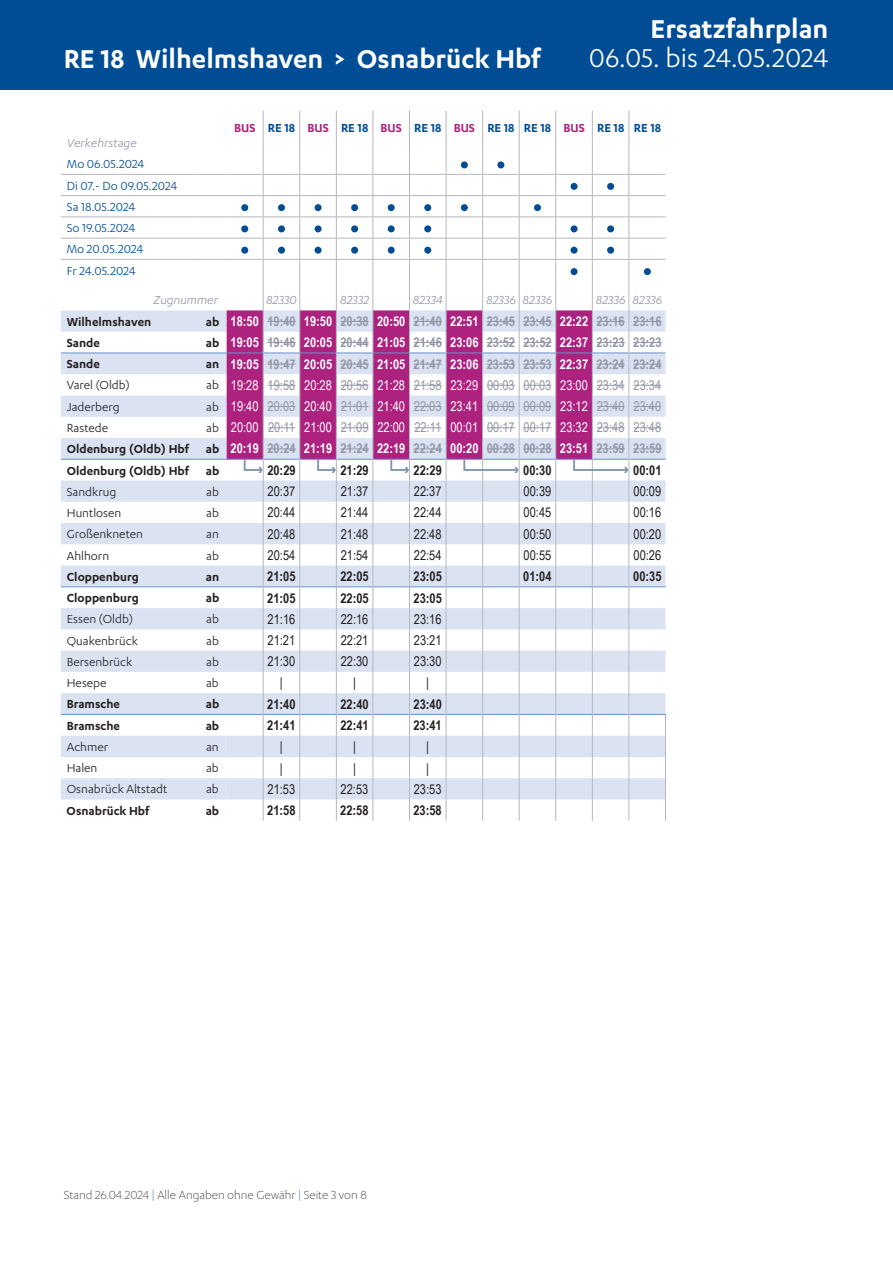
<style>
.page{position:relative;width:893px;height:1263px;background:#fff}
.page>*{position:absolute;margin:0;border:0;box-sizing:border-box;transform-origin:0 0}
.t1{font:600 30px "Karbon";color:#fff}
.t2{font:30px "Karbon";color:#fff}
.t3{font:13.5px/21px "Arial Narrow";color:#9397a5;text-align:right}
.t4{font:700 13.5px "Arial Narrow";color:#9397a5}
.t5{font:13.5px "Arial Narrow";color:#231f20}
.t6{font:13.5px "Karbon";color:#231f20}
.t7{font:700 13.5px "Arial Narrow";color:#231f20}
.t8{font:600 13.5px "Karbon";color:#231f20}
.t9{font:13.5px/21.3px "Karbon";color:#014d95}
.t10{font:italic 13.5px "Karbon";color:#9397a5}
.t11{font:300 13.5px "Karbon";color:#231f20}
.t12{font:600 13.5px "Karbon";color:#014d95}
.s1{color:#ad217f}
.s2{font-family:"Karbon";font-weight:600;color:#231f20}
.s3{color:#fff}
.s4{font-family:"Karbon";color:#231f20}
.s5{font-weight:700;color:#fff}
.s6{font-weight:700}
.s7{color:#014d95}
</style>
<div class="page">
<div style="left:0;top:0;width:893px;height:89px;background:#014d95"></div>
<svg style="left:61px;top:310px;width:138px;height:489px;fill:#dbe3f3"></svg>
<hr style="left:61px;top:174px;width:138px;height:1px;background:#b4b7c1">
<hr style="left:61px;top:195px;width:138px;height:1px;background:#b4b7c1">
<hr style="left:61px;top:216px;width:138px;height:1px;background:#b4b7c1">
<hr style="left:61px;top:238px;width:138px;height:1px;background:#b4b7c1">
<hr style="left:61px;top:259px;width:138px;height:1px;background:#b4b7c1">
<hr style="left:61px;top:353px;width:138px;height:1px;background:#6892cc">
<hr style="left:61px;top:459px;width:138px;height:1px;background:#6892cc">
<hr style="left:61px;top:586px;width:138px;height:1px;background:#6892cc">
<hr style="left:61px;top:714px;width:138px;height:1px;background:#6892cc">
<svg style="left:199px;top:111px;width:467px;height:710px"></svg>
<h1 class="t1" style="left:64px;top:42px;width:478px">RE 18 Wilhelmshaven &gt; Osnabrück Hbf</h1>
<h1 class="t1" style="left:650px;top:12px;width:179px">Ersatzfahrplan</h1>
<h1 class="t2" style="left:589px;top:41px;width:241px">06.05. bis 24.05.2024</h1>
<p class="t12" style="left:234px;top:120px;width:428px"><span class="s1">BUS</span> RE 18 <span class="s1">BUS</span> RE 18 <span class="s1">BUS</span> RE 18 <span class="s1">BUS</span> RE 18 RE 18 <span class="s1">BUS</span> RE 18 RE 18</p>
<p class="t10" style="left:67px;top:136px;width:71px">Verkehrstage</p>
<p class="t9" style="left:67px;top:153px;width:112px">Mo 06.05.2024<br>Di 07.- Do 09.05.2024<br>Sa 18.05.2024<br>So 19.05.2024<br>Mo 20.05.2024<br>Fr 24.05.2024</p>
<p class="t10" style="left:154px;top:293px;width:66px">Zugnummer</p>
<p class="t10" style="left:266px;top:293px;width:32px">82330</p>
<p class="t10" style="left:340px;top:293px;width:31px">82332</p>
<p class="t10" style="left:413px;top:293px;width:32px">82334</p>
<p class="t10" style="left:486px;top:293px;width:68px">82336 82336</p>
<p class="t10" style="left:596px;top:293px;width:68px">82336 82336</p>
<p class="t8" style="left:67px;top:314px;width:86px">Wilhelmshaven</p>
<p class="t4" style="left:206px;top:311px;width:457px"><span class="s2">ab</span> <span class="s3">18:50</span> 19:40 <span class="s3">19:50</span> 20:38 <span class="s3">20:50</span> 21:40 <span class="s3">22:51</span> 23:45 23:45 <span class="s3">22:22</span> 23:16 23:16</p>
<p class="t8" style="left:67px;top:335px;width:35px">Sande</p>
<p class="t4" style="left:206px;top:332px;width:457px"><span class="s2">ab</span> <span class="s3">19:05</span> 19:46 <span class="s3">20:05</span> 20:44 <span class="s3">21:05</span> 21:46 <span class="s3">23:06</span> 23:52 23:52 <span class="s3">22:37</span> 23:23 23:23</p>
<p class="t8" style="left:67px;top:357px;width:35px">Sande</p>
<p class="t4" style="left:206px;top:354px;width:457px"><span class="s2">an</span> <span class="s3">19:05</span> 19:47 <span class="s3">20:05</span> 20:45 <span class="s3">21:05</span> 21:47 <span class="s3">23:06</span> 23:53 23:53 <span class="s3">22:37</span> 23:24 23:24</p>
<p class="t6" style="left:67px;top:378px;width:65px">Varel (Oldb)</p>
<p class="t3" style="left:206px;top:374px;width:456px"><span class="s4">ab</span> <span class="s3">19:28</span> 19:58 <span class="s3">20:28</span> 20:56 <span class="s3">21:28</span> 21:58 <span class="s3">23:29</span> 00:03 00:03 <span class="s3">23:00</span> 23:34 23:34</p>
<p class="t6" style="left:67px;top:399px;width:54px">Jaderberg</p>
<p class="t3" style="left:206px;top:395px;width:456px"><span class="s4">ab</span> <span class="s3">19:40</span> 20:03 <span class="s3">20:40</span> 21:01 <span class="s3">21:40</span> 22:03 <span class="s3">23:41</span> 00:09 00:09 <span class="s3">23:12</span> 23:40 23:40</p>
<p class="t6" style="left:67px;top:420px;width:43px">Rastede</p>
<p class="t3" style="left:67px;top:416px;width:596px"><span class="s4">ab</span> <span class="s3">20:00</span> 20:11 <span class="s3">21:00</span> 21:09 <span class="s3">22:00</span> 22:11 <span class="s3">00:01</span> 00:17 00:17 <span class="s3">23:32</span> 23:48 23:48<br><span class="s2">Oldenburg (Oldb) Hbf ab</span> <span class="s5">20:19</span> <span class="s6">20:24</span> <span class="s5">21:19</span> <span class="s6">21:24</span> <span class="s5">22:19</span> <span class="s6">22:24</span> <span class="s5">00:20</span> <span class="s6">00:28 00:28</span> <span class="s5">23:51</span> <span class="s6">23:59 23:59</span></p>
<p class="t8" style="left:67px;top:463px;width:154px">Oldenburg (Oldb) Hbf ab</p>
<p class="t7" style="left:267px;top:460px;width:30px">20:29</p>
<p class="t7" style="left:340px;top:460px;width:30px">21:29</p>
<p class="t7" style="left:414px;top:460px;width:30px">22:29</p>
<p class="t7" style="left:523px;top:460px;width:30px">00:30</p>
<p class="t7" style="left:633px;top:460px;width:30px">00:01</p>
<p class="t6" style="left:67px;top:484px;width:51px">Sandkrug</p>
<p class="t6" style="left:206px;top:484px;width:14px">ab</p>
<p class="t5" style="left:268px;top:481px;width:29px">20:37</p>
<p class="t5" style="left:341px;top:481px;width:29px">21:37</p>
<p class="t5" style="left:414px;top:481px;width:29px">22:37</p>
<p class="t5" style="left:524px;top:481px;width:29px">00:39</p>
<p class="t5" style="left:633px;top:481px;width:29px">00:09</p>
<p class="t6" style="left:67px;top:505px;width:56px">Huntlosen</p>
<p class="t6" style="left:206px;top:505px;width:14px">ab</p>
<p class="t5" style="left:268px;top:503px;width:29px">20:44</p>
<p class="t5" style="left:341px;top:503px;width:29px">21:44</p>
<p class="t5" style="left:414px;top:503px;width:29px">22:44</p>
<p class="t5" style="left:524px;top:503px;width:29px">00:45</p>
<p class="t5" style="left:633px;top:503px;width:29px">00:16</p>
<p class="t6" style="left:67px;top:527px;width:78px">Großenkneten</p>
<p class="t6" style="left:206px;top:527px;width:14px">an</p>
<p class="t5" style="left:268px;top:524px;width:29px">20:48</p>
<p class="t5" style="left:341px;top:524px;width:29px">21:48</p>
<p class="t5" style="left:414px;top:524px;width:29px">22:48</p>
<p class="t5" style="left:524px;top:524px;width:29px">00:50</p>
<p class="t5" style="left:633px;top:524px;width:29px">00:20</p>
<p class="t6" style="left:67px;top:548px;width:44px">Ahlhorn</p>
<p class="t6" style="left:206px;top:548px;width:14px">ab</p>
<p class="t5" style="left:268px;top:545px;width:29px">20:54</p>
<p class="t5" style="left:341px;top:545px;width:29px">21:54</p>
<p class="t5" style="left:414px;top:545px;width:29px">22:54</p>
<p class="t5" style="left:524px;top:545px;width:29px">00:55</p>
<p class="t5" style="left:633px;top:545px;width:29px">00:26</p>
<p class="t8" style="left:67px;top:569px;width:74px">Cloppenburg</p>
<p class="t8" style="left:206px;top:569px;width:15px">an</p>
<p class="t7" style="left:267px;top:566px;width:30px">21:05</p>
<p class="t7" style="left:340px;top:566px;width:30px">22:05</p>
<p class="t7" style="left:414px;top:566px;width:30px">23:05</p>
<p class="t7" style="left:523px;top:566px;width:30px">01:04</p>
<p class="t7" style="left:633px;top:566px;width:30px">00:35</p>
<p class="t8" style="left:67px;top:590px;width:74px">Cloppenburg</p>
<p class="t8" style="left:206px;top:590px;width:15px">ab</p>
<p class="t7" style="left:267px;top:588px;width:30px">21:05</p>
<p class="t7" style="left:340px;top:588px;width:30px">22:05</p>
<p class="t7" style="left:414px;top:588px;width:30px">23:05</p>
<p class="t6" style="left:67px;top:612px;width:68px">Essen (Oldb)</p>
<p class="t6" style="left:206px;top:612px;width:14px">ab</p>
<p class="t5" style="left:268px;top:609px;width:29px">21:16</p>
<p class="t5" style="left:341px;top:609px;width:29px">22:16</p>
<p class="t5" style="left:414px;top:609px;width:29px">23:16</p>
<p class="t6" style="left:67px;top:633px;width:73px">Quakenbrück</p>
<p class="t6" style="left:206px;top:633px;width:14px">ab</p>
<p class="t5" style="left:268px;top:630px;width:29px">21:21</p>
<p class="t5" style="left:341px;top:630px;width:29px">22:21</p>
<p class="t5" style="left:414px;top:630px;width:29px">23:21</p>
<p class="t6" style="left:67px;top:654px;width:67px">Bersenbrück</p>
<p class="t6" style="left:206px;top:654px;width:14px">ab</p>
<p class="t5" style="left:268px;top:651px;width:29px">21:30</p>
<p class="t5" style="left:341px;top:651px;width:29px">22:30</p>
<p class="t5" style="left:414px;top:651px;width:29px">23:30</p>
<p class="t6" style="left:67px;top:676px;width:41px">Hesepe</p>
<p class="t6" style="left:206px;top:676px;width:14px">ab</p>
<p class="t5" style="left:280px;top:673px;width:4px">|</p>
<p class="t5" style="left:353px;top:673px;width:4px">|</p>
<p class="t5" style="left:426px;top:673px;width:4px">|</p>
<p class="t8" style="left:67px;top:696px;width:55px">Bramsche</p>
<p class="t8" style="left:206px;top:696px;width:15px">ab</p>
<p class="t7" style="left:267px;top:693px;width:30px">21:40</p>
<p class="t7" style="left:340px;top:693px;width:30px">22:40</p>
<p class="t7" style="left:413px;top:693px;width:30px">23:40</p>
<p class="t8" style="left:67px;top:718px;width:55px">Bramsche</p>
<p class="t8" style="left:206px;top:718px;width:15px">ab</p>
<p class="t7" style="left:267px;top:715px;width:30px">21:41</p>
<p class="t7" style="left:340px;top:715px;width:30px">22:41</p>
<p class="t7" style="left:413px;top:715px;width:30px">23:41</p>
<p class="t6" style="left:67px;top:739px;width:43px">Achmer</p>
<p class="t6" style="left:206px;top:739px;width:14px">an</p>
<p class="t5" style="left:280px;top:737px;width:4px">|</p>
<p class="t5" style="left:353px;top:737px;width:4px">|</p>
<p class="t5" style="left:426px;top:737px;width:4px">|</p>
<p class="t6" style="left:67px;top:761px;width:32px">Halen</p>
<p class="t6" style="left:206px;top:761px;width:14px">ab</p>
<p class="t5" style="left:280px;top:758px;width:4px">|</p>
<p class="t5" style="left:353px;top:758px;width:4px">|</p>
<p class="t5" style="left:426px;top:758px;width:4px">|</p>
<p class="t6" style="left:67px;top:782px;width:102px">Osnabrück Altstadt</p>
<p class="t6" style="left:206px;top:782px;width:14px">ab</p>
<p class="t5" style="left:267px;top:779px;width:29px">21:53</p>
<p class="t5" style="left:341px;top:779px;width:29px">22:53</p>
<p class="t5" style="left:414px;top:779px;width:29px">23:53</p>
<p class="t8" style="left:67px;top:803px;width:84px">Osnabrück Hbf</p>
<p class="t8" style="left:206px;top:803px;width:15px">ab</p>
<p class="t7" style="left:267px;top:800px;width:30px">21:58</p>
<p class="t7" style="left:340px;top:800px;width:30px">22:58</p>
<p class="t7" style="left:413px;top:800px;width:30px">23:58</p>
<p class="t11" style="left:64px;top:1188px;width:305px">Stand 26.04.2024 <span class="s7">|</span> Alle Angaben ohne Gewähr <span class="s7">|</span> Seite 3 von 8</p>
</div>
